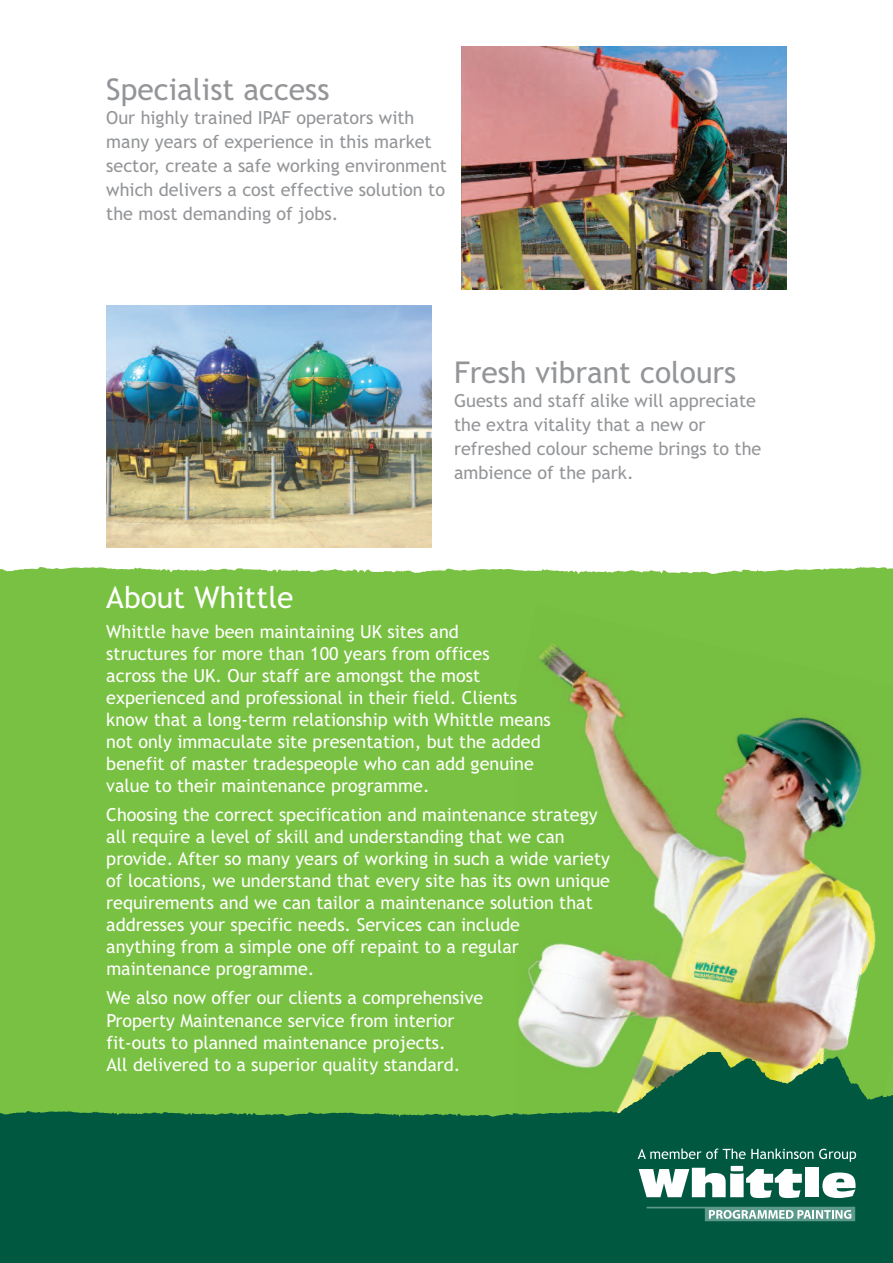
<style>
.page{position:relative;width:893px;height:1263px;background:#fff}
.page>*{position:absolute;margin:0;border:0;box-sizing:border-box;transform-origin:0 0}
.t1{font:30px "Trebuchet MS";color:#939598}
.t2{font:30px "Trebuchet MS";color:#fff}
.t3{font:18px/22px "Trebuchet MS";color:#fff}
.t4{font:18px/24px "Trebuchet MS";color:#939598}
</style>
<div class="page">
<div style="left:0;top:567px;width:893px;height:88px;background:#79c142"></div>
<div style="left:0;top:655px;width:893px;height:608px;background:#79c142"></div>
<div style="left:527px;top:604px;width:231px;height:51px;background:#79c142"></div>
<img style="left:525px;top:645px;width:48px;height:10px">
<img style="left:539px;top:655px;width:87px;height:100px">
<img style="left:721px;top:717px;width:141px;height:80px">
<img style="left:593px;top:755px;width:70px;height:156px">
<img style="left:663px;top:797px;width:213px;height:191px">
<img style="left:534px;top:911px;width:324px;height:128px">
<img style="left:517px;top:963px;width:183px;height:89px">
<img style="left:677px;top:1005px;width:169px;height:47px">
<svg style="left:0;top:1052px;width:893px;height:211px;fill:#005840"></svg>
<svg style="left:646px;top:1207px;width:209px;height:14px;background:#689f91"></svg>
<svg style="left:638px;top:1148px;width:218px;height:50px;background:#74a497"></svg>
<img style="left:461px;top:47px;width:326px;height:242px">
<img style="left:106px;top:305px;width:326px;height:243px">
<h1 class="t1" style="left:106px;top:73px;width:225px">Specialist access</h1>
<p class="t4" style="left:106px;top:106px;width:342px">Our highly trained IPAF operators with many years of experience in this market sector, create a safe working environment which delivers a cost effective solution to the most demanding of jobs.</p>
<h1 class="t1" style="left:454px;top:355px;width:284px">Fresh vibrant colours</h1>
<p class="t4" style="left:454px;top:388px;width:309px">Guests and staff alike will appreciate the extra vitality that a new or refreshed colour scheme brings to the ambience of the park.</p>
<h1 class="t2" style="left:106px;top:580px;width:189px">About Whittle</h1>
<p class="t3" style="left:106px;top:620px;width:446px">Whittle have been maintaining UK sites and<br>structures for more than 100 years from offices<br>across the UK. Our staff are amongst the most experienced and professional in their field. Clients know that a long-term relationship with Whittle means not only immaculate site presentation, but the added benefit of master tradespeople who can add genuine value to their maintenance programme.</p>
<p class="t3" style="left:106px;top:804px;width:505px">Choosing the correct specification and maintenance strategy all require a level of skill and understanding that we can provide. After so many years of working in such a wide variety of locations, we understand that every site has its own unique requirements and we can tailor a maintenance solution that addresses your specific needs. Services can include<br>anything from a simple one off repaint to a regular maintenance programme.</p>
<p class="t3" style="left:106px;top:987px;width:378px">We also now offer our clients a comprehensive Property Maintenance service from interior fit-outs to planned maintenance projects.<br>All delivered to a superior quality standard.</p>
</div>
